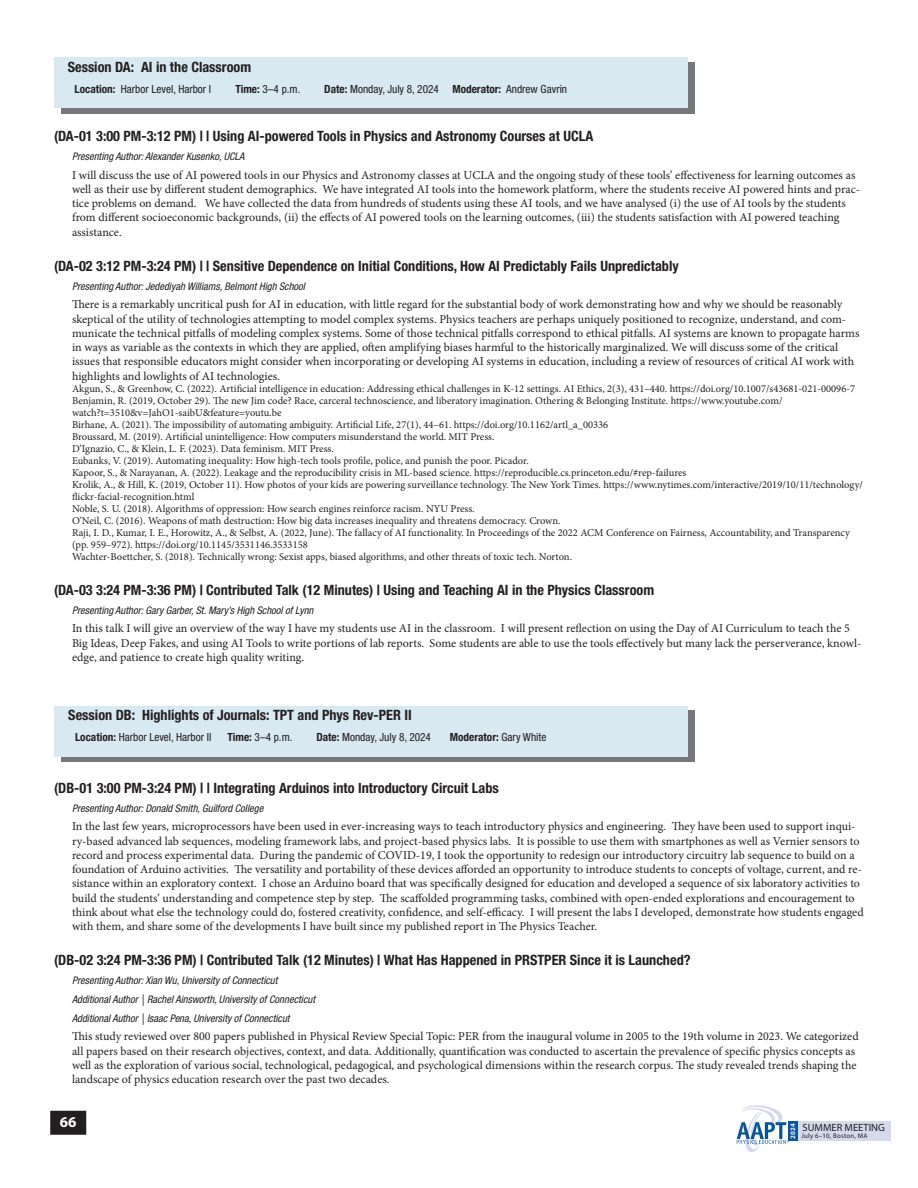
<style>
.page{position:relative;width:918px;height:1188px;background:#fff}
.page>*{position:absolute;margin:0;border:0;box-sizing:border-box;transform-origin:0 0}
.t1{font:700 15px "Myriad Pro";color:#fff}
.subhed_abstract{font:700 condensed 14.25px "Helvetica Neue LT Std";color:#231f20}
.abstract{font:12px/14.2px "Minion Pro";color:#231f20}
.subhed_abstract-2{font:condensed 11.25px "Helvetica Neue LT Std";color:#231f20}
.subhed_abstract-3{font:700 condensed 11.25px "Helvetica Neue LT Std";color:#231f20}
.abstract-2{font:10.5px/12px "Minion Pro";color:#231f20}
.contact{font:italic condensed 10.5px "Helvetica Neue LT Std";color:#231f20}
.t2{font:10.5px "Myriad Pro";color:#231f20}
.t3{font:6.75px "Myriad Pro";letter-spacing:.04em;color:#231f20}
.t4{font:700 6.75px "Myriad Pro";color:#f2f3f4}
.t5{font:700 4.8px "Myriad Pro";color:#3e57a6}
.s1{font-weight:700}
.s2{font-weight:400}
</style>
<div class="page">
<div style="left:51px;top:1112px;width:34px;height:22px;background:#231f20"></div>
<div style="left:50px;top:1111px;width:36px;height:24px;border:2px solid #231f20"></div>
<div style="left:788px;top:1121px;width:102px;height:20px;background:#d4d9ec"></div>
<div style="left:788px;top:1121px;width:10px;height:20px;background:#0b559d"></div>
<svg style="left:736px;top:1105px;width:51px;height:47px"></svg>
<div style="left:61px;top:62px;width:633px;height:52px;background:#76787b"></div>
<div style="left:54px;top:58px;width:634px;height:50px;background:#d8e9f1"></div>
<svg style="left:62px;top:710px;width:633px;height:52px;background:#84898c"></svg>
<div style="left:55px;top:706px;width:633px;height:50px;background:#d8e9f1"></div>
<p class="subhed_abstract" style="left:68px;top:59px;width:185px">Session DA: AI in the Classroom</p>
<p class="subhed_abstract-2" style="left:75px;top:82px;width:138px"><span class="s1">Location:</span> Harbor Level, Harbor I</p>
<p class="subhed_abstract-2" style="left:236px;top:82px;width:66px"><span class="s1">Time:</span> 3–4 p.m.</p>
<p class="subhed_abstract-2" style="left:324px;top:82px;width:244px"><span class="s1">Date:</span> Monday, July 8, 2024 <span class="s1">Moderator:</span> Andrew Gavrin</p>
<p class="subhed_abstract" style="left:54px;top:127px;width:541px">(DA-01 3:00 PM-3:12 PM) | | Using AI-powered Tools in Physics and Astronomy Courses at UCLA</p>
<p class="contact" style="left:72px;top:150px;width:174px">Presenting Author: Alexander Kusenko, UCLA</p>
<p class="abstract" style="left:72px;top:168px;width:790px">I will discuss the use of AI powered tools in our Physics and Astronomy classes at UCLA and the ongoing study of these tools’ effectiveness for learning outcomes as well as their use by different student demographics. We have integrated AI tools into the homework platform, where the students receive AI powered hints and prac&shy;tice problems on demand. We have collected the data from hundreds of students using these AI tools, and we have analysed (i) the use of AI tools by the students from different socioeconomic backgrounds, (ii) the effects of AI powered tools on the learning outcomes, (iii) the students satisfaction with AI powered teaching assistance.</p>
<p class="subhed_abstract" style="left:54px;top:257px;width:626px">(DA-02 3:12 PM-3:24 PM) | | Sensitive Dependence on Initial Conditions, How AI Predictably Fails Unpredictably</p>
<p class="contact" style="left:72px;top:280px;width:235px">Presenting Author: Jedediyah Williams, Belmont High School</p>
<p class="abstract" style="left:72px;top:298px;width:789px">There is a remarkably uncritical push for AI in education, with little regard for the substantial body of work demonstrating how and why we should be reasonably skeptical of the utility of technologies attempting to model complex systems. Physics teachers are perhaps uniquely positioned to recognize, understand, and com&shy;municate the technical pitfalls of modeling complex systems. Some of those technical pitfalls correspond to ethical pitfalls. AI systems are known to propagate harms in ways as variable as the contexts in which they are applied, often amplifying biases harmful to the historically marginalized. We will discuss some of the critical issues that responsible educators might consider when incorporating or developing AI systems in education, including a review of resources of critical AI work with highlights and lowlights of AI technologies.</p>
<p class="abstract-2" style="left:72px;top:382px;width:785px">Akgun, S., &amp; Greenhow, C. (2022). Artificial intelligence in education: Addressing ethical challenges in K-12 settings. AI Ethics, 2(3), 431–440. https://doi.org/10.1007/s43681-021-00096-7</p>
<p class="abstract-2" style="left:72px;top:394px;width:712px">Benjamin, R. (2019, October 29). The new Jim code? Race, carceral technoscience, and liberatory imagination. Othering &amp; Belonging Institute. https://www.youtube.com/ watch?t=3510&amp;v=JahO1-saibU&amp;feature=youtu.be</p>
<p class="abstract-2" style="left:72px;top:418px;width:538px">Birhane, A. (2021). The impossibility of automating ambiguity. Artificial Life, 27(1), 44–61. https://doi.org/10.1162/artl_a_00336</p>
<p class="abstract-2" style="left:72px;top:430px;width:424px">Broussard, M. (2019). Artificial unintelligence: How computers misunderstand the world. MIT Press.</p>
<p class="abstract-2" style="left:72px;top:442px;width:263px">D’Ignazio, C., &amp; Klein, L. F. (2023). Data feminism. MIT Press.</p>
<p class="abstract-2" style="left:72px;top:454px;width:458px">Eubanks, V. (2019). Automating inequality: How high-tech tools profile, police, and punish the poor. Picador.</p>
<p class="abstract-2" style="left:72px;top:466px;width:616px">Kapoor, S., &amp; Narayanan, A. (2022). Leakage and the reproducibility crisis in ML-based science. https://reproducible.cs.princeton.edu/#rep-failures</p>
<p class="abstract-2" style="left:72px;top:478px;width:793px">Krolik, A., &amp; Hill, K. (2019, October 11). How photos of your kids are powering surveillance technology. The New York Times. https://www.nytimes.com/interactive/2019/10/11/technology/ flickr-facial-recognition.html</p>
<p class="abstract-2" style="left:72px;top:502px;width:404px">Noble, S. U. (2018). Algorithms of oppression: How search engines reinforce racism. NYU Press.</p>
<p class="abstract-2" style="left:72px;top:514px;width:490px">O’Neil, C. (2016). Weapons of math destruction: How big data increases inequality and threatens democracy. Crown.</p>
<p class="abstract-2" style="left:72px;top:526px;width:779px">Raji, I. D., Kumar, I. E., Horowitz, A., &amp; Selbst, A. (2022, June). The fallacy of AI functionality. In Proceedings of the 2022 ACM Conference on Fairness, Accountability, and Transparency (pp. 959–972). https://doi.org/10.1145/3531146.3533158</p>
<p class="abstract-2" style="left:72px;top:550px;width:502px">Wachter-Boettcher, S. (2018). Technically wrong: Sexist apps, biased algorithms, and other threats of toxic tech. Norton.</p>
<p class="subhed_abstract" style="left:54px;top:581px;width:602px">(DA-03 3:24 PM-3:36 PM) | Contributed Talk (12 Minutes) | Using and Teaching AI in the Physics Classroom</p>
<p class="contact" style="left:72px;top:604px;width:243px">Presenting Author: Gary Garber, St. Mary’s High School of Lynn</p>
<p class="abstract" style="left:72px;top:622px;width:791px">In this talk I will give an overview of the way I have my students use AI in the classroom. I will present reflection on using the Day of AI Curriculum to teach the 5<br>Big Ideas, Deep Fakes, and using AI Tools to write portions of lab reports. Some students are able to use the tools effectively but many lack the perserverance, knowl&shy;edge, and patience to create high quality writing.</p>
<p class="subhed_abstract" style="left:68px;top:707px;width:345px">Session DB: Highlights of Journals: TPT and Phys Rev-PER II</p>
<p class="subhed_abstract-2" style="left:75px;top:730px;width:138px"><span class="s1">Location:</span> Harbor Level, Harbor II</p>
<p class="subhed_abstract-2" style="left:228px;top:730px;width:66px"><span class="s1">Time:</span> 3–4 p.m.</p>
<p class="subhed_abstract-2" style="left:316px;top:730px;width:116px"><span class="s1">Date:</span> Monday, July 8, 2024</p>
<p class="subhed_abstract-3" style="left:450px;top:730px;width:98px">Moderator: <span class="s2">Gary White</span></p>
<p class="subhed_abstract" style="left:54px;top:779px;width:446px">(DB-01 3:00 PM-3:24 PM) | | Integrating Arduinos into Introductory Circuit Labs</p>
<p class="contact" style="left:72px;top:802px;width:193px">Presenting Author: Donald Smith, Guilford College</p>
<p class="abstract" style="left:72px;top:820px;width:793px">In the last few years, microprocessors have been used in ever-increasing ways to teach introductory physics and engineering. They have been used to support inqui&shy;ry-based advanced lab sequences, modeling framework labs, and project-based physics labs. It is possible to use them with smartphones as well as Vernier sensors to record and process experimental data. During the pandemic of COVID-19, I took the opportunity to redesign our introductory circuitry lab sequence to build on a foundation of Arduino activities. The versatility and portability of these devices afforded an opportunity to introduce students to concepts of voltage, current, and re&shy;sistance within an exploratory context. I chose an Arduino board that was specifically designed for education and developed a sequence of six laboratory activities to build the students’ understanding and competence step by step. The scaffolded programming tasks, combined with open-ended explorations and encouragement to think about what else the technology could do, fostered creativity, confidence, and self-efficacy. I will present the labs I developed, demonstrate how students engaged with them, and share some of the developments I have built since my published report in The Physics Teacher.</p>
<p class="subhed_abstract" style="left:54px;top:952px;width:638px">(DB-02 3:24 PM-3:36 PM) | Contributed Talk (12 Minutes) | What Has Happened in PRSTPER Since it is Launched?</p>
<p class="contact" style="left:72px;top:974px;width:207px">Presenting Author: Xian Wu, University of Connecticut</p>
<p class="contact" style="left:72px;top:993px;width:245px">Additional Author | Rachel Ainsworth, University of Connecticut</p>
<p class="contact" style="left:72px;top:1012px;width:219px">Additional Author | Isaac Pena, University of Connecticut</p>
<p class="abstract" style="left:72px;top:1030px;width:788px">This study reviewed over 800 papers published in Physical Review Special Topic: PER from the inaugural volume in 2005 to the 19th volume in 2023. We categorized all papers based on their research objectives, context, and data. Additionally, quantification was conducted to ascertain the prevalence of specific physics concepts as well as the exploration of various social, technological, pedagogical, and psychological dimensions within the research corpus. The study revealed trends shaping the landscape of physics education research over the past two decades.</p>
<p class="t1" style="left:60px;top:1113px;width:18px">66</p>
<p class="t2" style="left:803px;top:1121px;width:84px">SUMMER MEETING</p>
<p class="t3" style="left:802px;top:1131px;width:68px">July 6–10, Boston, MA</p>
<p class="t4" style="left:788px;top:1139px;width:16px;rotate:-90deg">2024</p>
<p class="t5" style="left:787px;top:1140px;width:4px">®</p>
</div>
